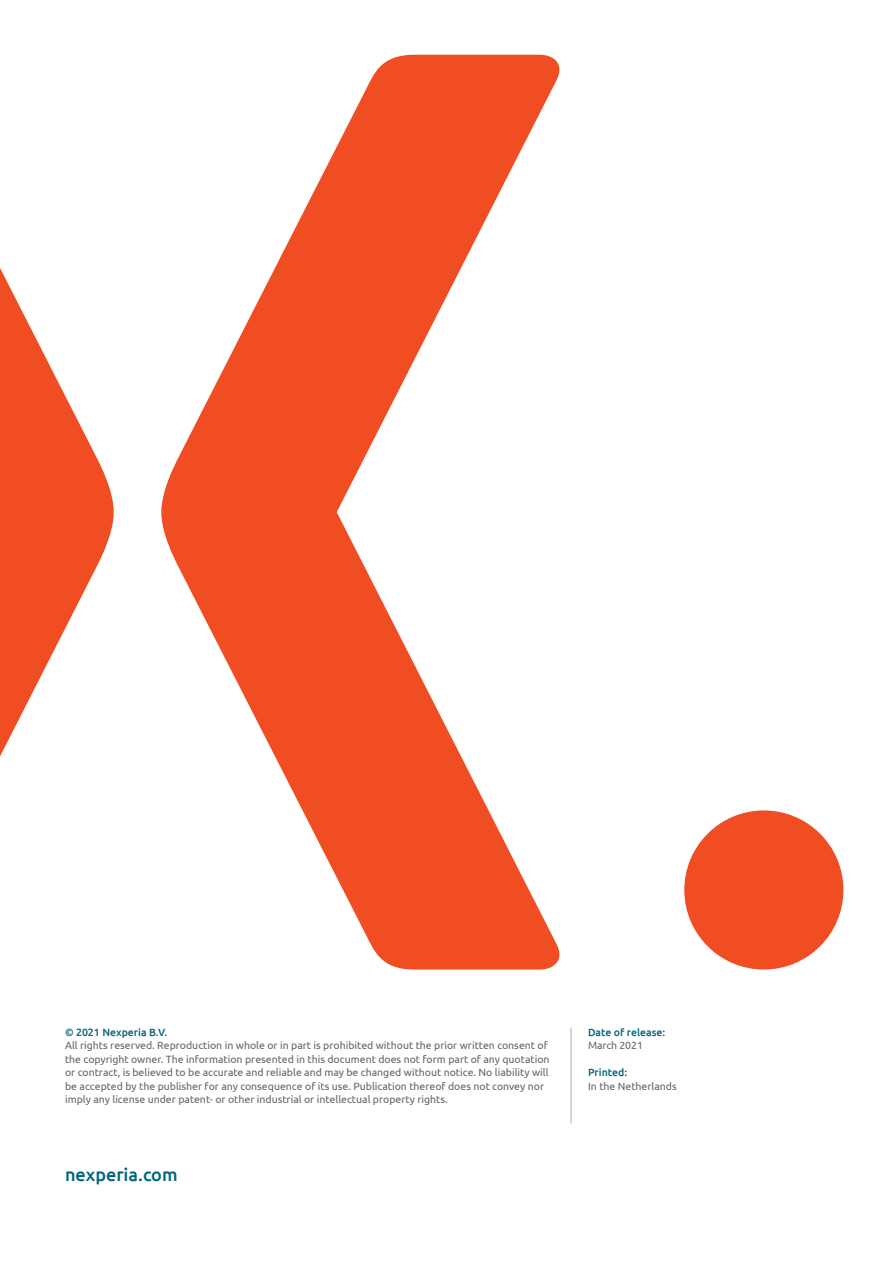
<style>
.page{position:relative;width:893px;height:1263px;background:#fff}
.page>*{position:absolute;margin:0;border:0;box-sizing:border-box;transform-origin:0 0}
.t1{font:500 18px "Ubuntu";color:#00657c}
.t2{font:10.5px/13.5px "Ubuntu";color:#636468}
.t3{font:500 10.5px "Ubuntu";color:#00657c}
</style>
<div class="page">
<hr style="left:571px;top:1028px;width:1px;height:95px;background:#a8a9ad">
<div style="left:684px;top:810px;width:159px;height:159px;background:#f04d22;border-radius:50%"></div>
<svg style="left:0;top:268px;width:114px;height:489px;fill:#f04d22"></svg>
<svg style="left:161px;top:55px;width:399px;height:914px"></svg>
<p class="t3" style="left:65px;top:1025px;width:104px">© 2021 Nexperia B.V.</p>
<p class="t2" style="left:65px;top:1038px;width:486px">All rights reserved. Reproduction in whole or in part is prohibited without the prior written consent of the copyright owner. The information presented in this document does not form part of any quotation or contract, is believed to be accurate and reliable and may be changed without notice. No liability will be accepted by the publisher for any consequence of its use. Publication thereof does not convey nor imply any license under patent- or other industrial or intellectual property rights.</p>
<h1 class="t1" style="left:65px;top:1163px;width:114px">nexperia.com</h1>
<p class="t3" style="left:588px;top:1025px;width:79px">Date of release:</p>
<p class="t2" style="left:588px;top:1038px;width:56px">March 2021</p>
<p class="t3" style="left:588px;top:1066px;width:41px">Printed:</p>
<p class="t2" style="left:588px;top:1079px;width:90px">In the Netherlands</p>
</div>
